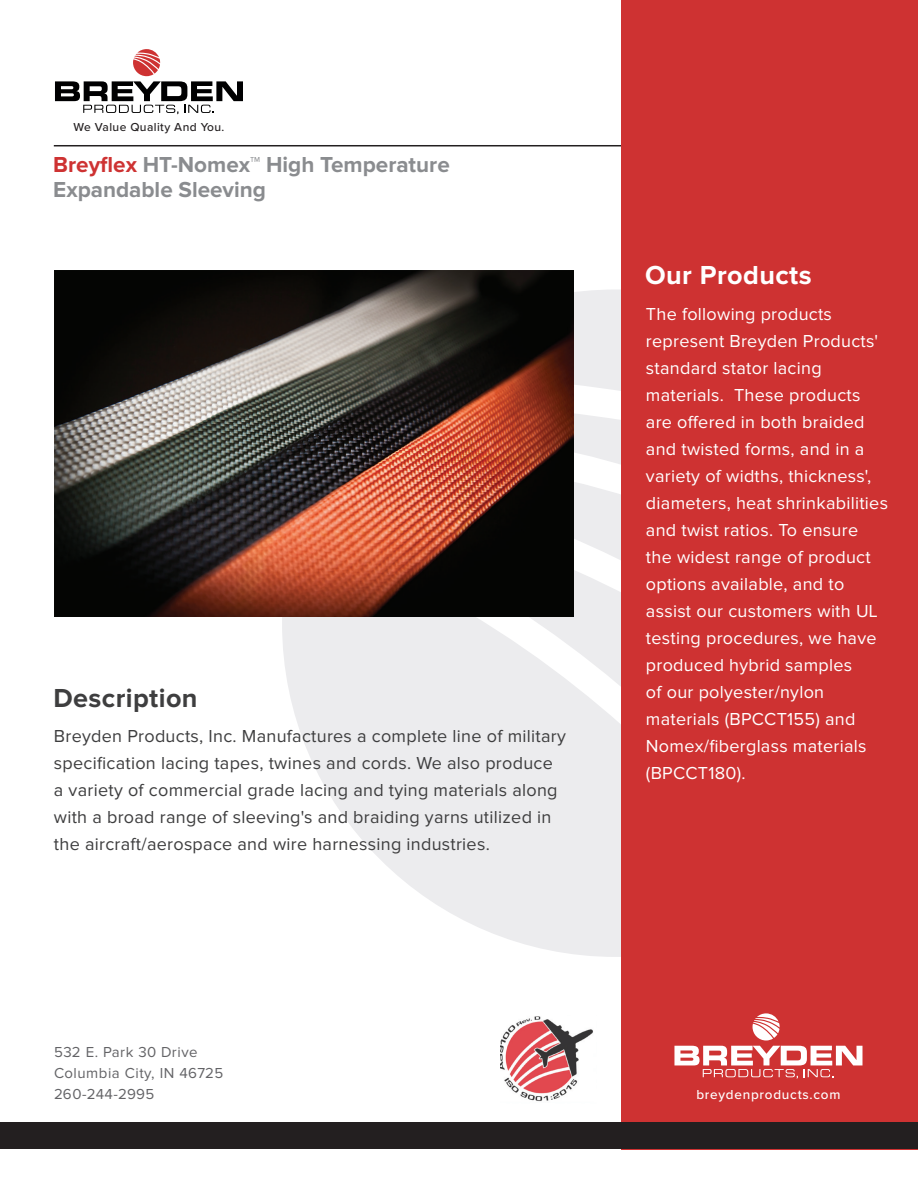
<style>
.page{position:relative;width:918px;height:1188px;background:#fff}
.page>*{position:absolute;margin:0;border:0;box-sizing:border-box;transform-origin:0 0}
.t1{font:700 27px "Proxima Nova";letter-spacing:.015em;color:#fff}
.t2{font:700 27px "Proxima Nova";letter-spacing:.015em;color:#3e3e3f}
.t3{font:700 22.5px/25.5px "Proxima Nova";color:#8a8c8f}
.t4{font:18px/27px "Proxima Nova";letter-spacing:.015em;color:#fff}
.t5{font:18px/27px "Proxima Nova";letter-spacing:.015em;color:#3e3e3f}
.t6{font:15px/21px "Proxima Nova";letter-spacing:.035em;color:#636366}
.t7{font:500 13.5px "Proxima Nova";letter-spacing:.055em;color:#fff}
.t8{font:500 12px "Proxima Nova";letter-spacing:.035em;color:#231f20}
.s1{color:#ce3232}
</style>
<div class="page">
<hr style="left:54px;top:145px;width:594px;height:1px;background:#231f20">
<svg style="left:573px;top:289px;width:48px;height:202px;fill:#ececee"></svg>
<svg style="left:282px;top:543px;width:339px;height:414px;fill:#ececee"></svg>
<div style="left:621px;top:0;width:297px;height:1149px;background:#ce3232"></div>
<svg style="left:55px;top:49px;width:188px;height:65px"></svg>
<svg style="left:674px;top:1013px;width:189px;height:66px"></svg>
<img style="left:54px;top:271px;width:519px;height:346px">
<img style="left:500px;top:1016px;width:93px;height:86px">
<div style="left:0;top:1122px;width:918px;height:27px;background:#231f20"></div>
<p class="t8" style="left:74px;top:118px;width:152px">We Value Quality And You.</p>
<p class="t3" style="left:53px;top:152px;width:398px"><span class="s1">Breyflex</span> HT-Nomex™ High Temperature<br>Expandable Sleeving</p>
<h1 class="t2" style="left:53px;top:685px;width:146px">Description</h1>
<p class="t5" style="left:54px;top:723px;width:513px">Breyden Products, Inc. Manufactures a complete line of military specification lacing tapes, twines and cords. We also produce a variety of commercial grade lacing and tying materials along with a broad range of sleeving's and braiding yarns utilized in the aircraft/aerospace and wire harnessing industries.</p>
<p class="t6" style="left:54px;top:1042px;width:171px">532 E. Park 30 Drive<br>Columbia City, IN 46725<br>260-244-2995</p>
<h1 class="t1" style="left:645px;top:262px;width:168px">Our Products</h1>
<p class="t4" style="left:646px;top:301px;width:244px">The following products represent Breyden Products' standard stator lacing materials. These products are offered in both braided and twisted forms, and in a variety of widths, thickness', diameters, heat shrinkabilities and twist ratios. To ensure the widest range of product options available, and to assist our customers with UL testing procedures, we have produced hybrid samples<br>of our polyester/nylon materials (BPCCT155) and<br>Nomex/fiberglass materials (BPCCT180).</p>
<p class="t7" style="left:696px;top:1084px;width:146px">breydenproducts.com</p>
</div>
